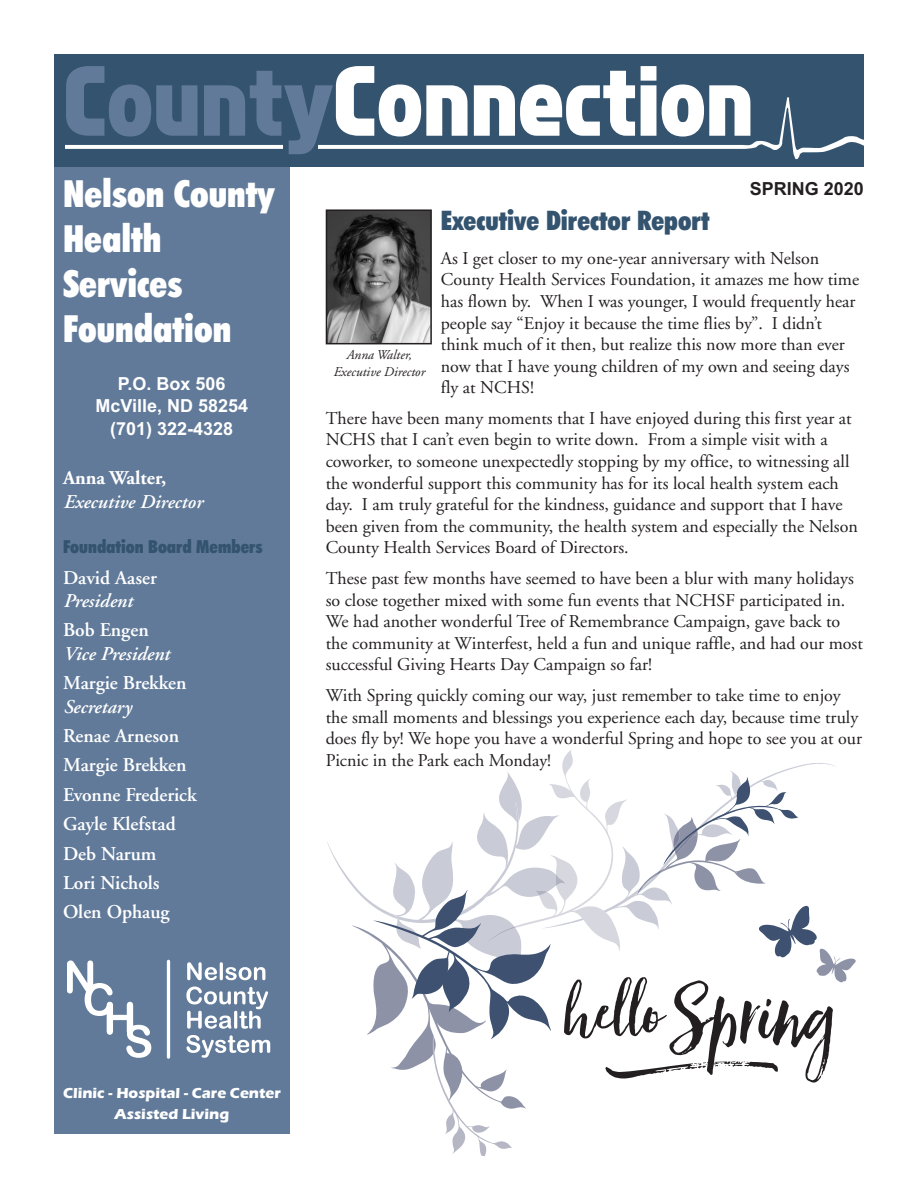
<style>
.page{position:relative;width:918px;height:1188px;background:#fff}
.page>*{position:absolute;margin:0;border:0;box-sizing:border-box;transform-origin:0 0}
.t1{font:91.5px "Faktos";color:#fff}
.t2{font:900 condensed 37.5px/45px "Futura BT";color:#fff}
.t3{font:900 condensed 27px "Futura BT";color:#33536f}
.t4{font:600 19.5px/29.4px "Adobe Garamond";color:#fff}
.t5{font:italic 600 19.5px "Adobe Garamond";color:#fff}
.t6{font:700 19.5px "Adobe Garamond";color:#fff}
.t7{font:18px/21.6px "Adobe Garamond";color:#231f20}
.t8{font:700 18px/21.6px "Arial";color:#fff;text-align:center}
.t9{font:900 condensed 18px "Futura BT";color:#33536f}
.t10{font:700 18px "Arial";color:#231f20}
.t11{font:700 15px/20.7px "Eras ITC";color:#fff;text-align:center}
.t12{font:italic 13.5px/16.2px "Adobe Garamond";color:#231f20;text-align:center}
.s1{color:#617a99}
</style>
<div class="page">
<svg style="left:327px;top:750px;width:529px;height:406px"></svg>
<div style="left:54px;top:166px;width:235px;height:968px;background:#617a99"></div>
<div style="left:54px;top:54px;width:810px;height:113px;background:#33536f"></div>
<svg style="left:187px;top:962px;width:78px;height:18px"></svg>
<svg style="left:186px;top:987px;width:82px;height:42px"></svg>
<svg style="left:186px;top:1035px;width:84px;height:23px"></svg>
<svg style="left:67px;top:960px;width:84px;height:98px"></svg>
<hr style="left:167px;top:961px;width:3px;height:96px;background:#fff">
<svg style="left:66px;top:97px;width:798px;height:62px"></svg>
<div style="left:284px;top:140px;width:34px;height:17px;background:#33536f"></div>
<img style="left:329px;top:212px;width:100px;height:129px">
<div style="left:326px;top:209px;width:106px;height:135px;border:2px solid #231f20"></div>
<h1 class="t1" style="left:63px;top:51px;width:692px"><span class="s1">County</span>Connection</h1>
<h2 class="t2" style="left:63px;top:173px;width:213px">Nelson County<br>Health<br>Services<br>Foundation</h2>
<p class="t8" style="left:95px;top:373px;width:154px">P.O. Box 506<br>McVille, ND 58254</p>
<p class="t8" style="left:110px;top:418px;width:125px">(701) 322-4328</p>
<p class="t6" style="left:63px;top:470px;width:105px">Anna Walter,</p>
<p class="t5" style="left:63px;top:494px;width:141px">Executive Director</p>
<p class="t9" style="left:63px;top:539px;width:201px">Foundation Board Members</p>
<p class="t4" style="left:63px;top:565px;width:95px">David Aaser</p>
<p class="t5" style="left:63px;top:593px;width:71px">President</p>
<p class="t4" style="left:63px;top:617px;width:87px">Bob Engen</p>
<p class="t5" style="left:63px;top:646px;width:108px">Vice President</p>
<p class="t4" style="left:63px;top:670px;width:125px">Margie Brekken</p>
<p class="t5" style="left:63px;top:699px;width:70px">Secretary</p>
<p class="t4" style="left:63px;top:723px;width:135px">Renae Arneson<br>Margie Brekken<br>Evonne Frederick<br>Gayle Klefstad<br>Deb Narum<br>Lori Nichols<br>Olen Ophaug</p>
<p class="t10" style="left:750px;top:179px;width:116px">SPRING 2020</p>
<h3 class="t3" style="left:441px;top:209px;width:270px">Executive Director Report</h3>
<p class="t7" style="left:441px;top:249px;width:420px">As I get closer to my one-year anniversary with Nelson County Health Services Foundation, it amazes me how time has flown by. When I was younger, I would frequently hear people say “Enjoy it because the time flies by”. I didn’t think much of it then, but realize this now more than ever now that I have young children of my own and seeing days fly at NCHS!</p>
<p class="t7" style="left:326px;top:409px;width:534px">There have been many moments that I have enjoyed during this first year at NCHS that I can’t even begin to write down. From a simple visit with a coworker, to someone unexpectedly stopping by my office, to witnessing all the wonderful support this community has for its local health system each day. I am truly grateful for the kindness, guidance and support that I have been given from the community, the health system and especially the Nelson County Health Services Board of Directors.</p>
<p class="t7" style="left:326px;top:569px;width:539px">These past few months have seemed to have been a blur with many holidays so close together mixed with some fun events that NCHSF participated in.<br>We had another wonderful Tree of Remembrance Campaign, gave back to the community at Winterfest, held a fun and unique raffle, and had our most successful Giving Hearts Day Campaign so far!</p>
<p class="t7" style="left:326px;top:686px;width:538px">With Spring quickly coming our way, just remember to take time to enjoy the small moments and blessings you experience each day, because time truly does fly by! We hope you have a wonderful Spring and hope to see you at our Picnic in the Park each Monday!</p>
<p class="t12" style="left:333px;top:348px;width:93px">Anna Walter,<br>Executive Director</p>
<p class="t11" style="left:63px;top:1085px;width:219px">Clinic - Hospital - Care Center<br>Assisted Living</p>
</div>
